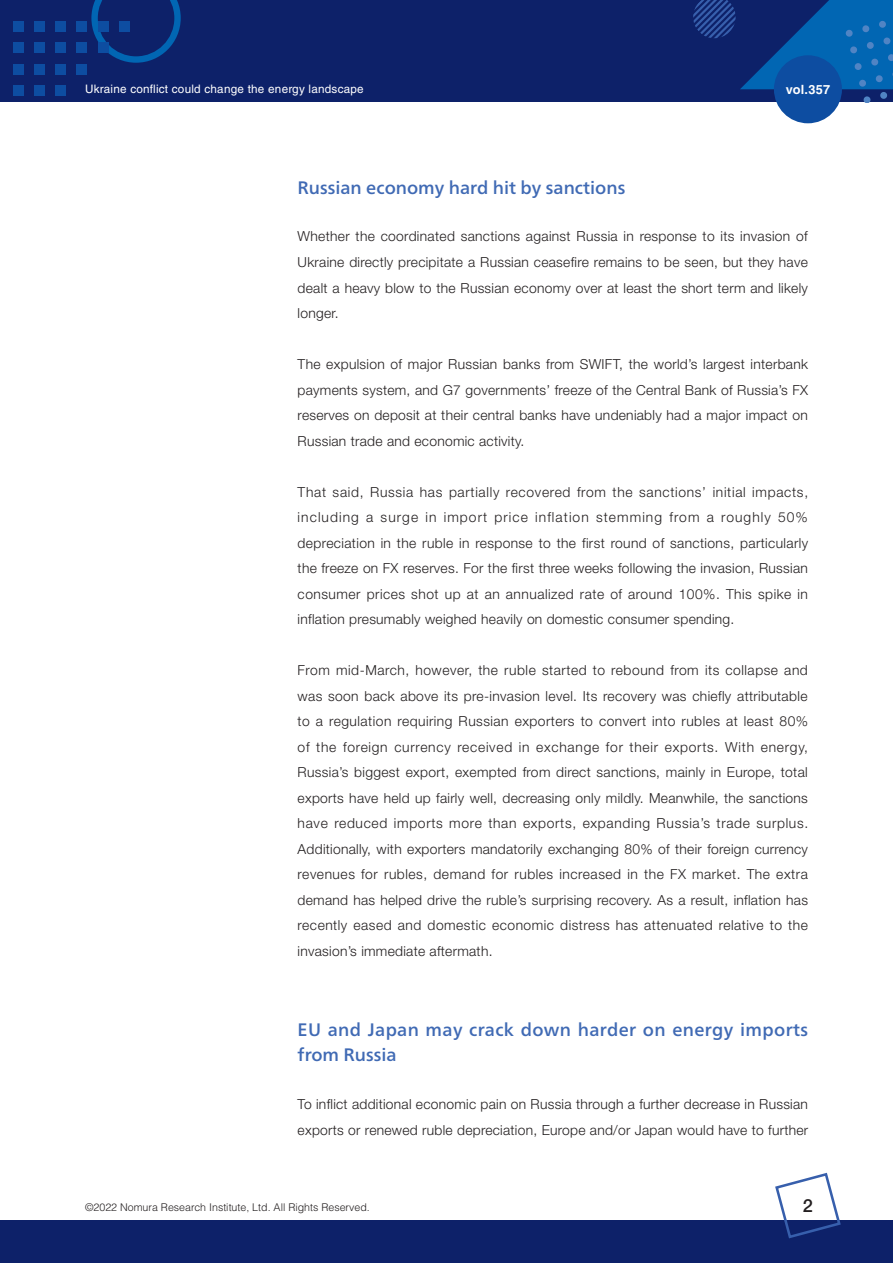
<style>
.page{position:relative;width:893px;height:1263px;background:#fff}
.page>*{position:absolute;margin:0;border:0;box-sizing:border-box;transform-origin:0 0}
.t1{font:500 18px/25.5px "Frutiger Neue LT Pro";letter-spacing:.02em;color:#406ab4}
.t2{font:500 18px "Frutiger Neue LT Pro";color:#406ab4}
.t3{font:500 18px "Helvetica Neue";color:#231f20}
.t4{font:300 13.8px/25.5px "Helvetica Neue";letter-spacing:.02em;color:#231f20;text-align:justify}
.t5{font:700 12.75px "Helvetica LT Std";letter-spacing:.02em;color:#fff}
.t6{font:11.7px "Helvetica LT Std";letter-spacing:.02em;color:#fff}
.t7{font:300 10.65px "Helvetica LT Std";color:#231f20}
</style>
<div class="page">
<div style="left:0;top:0;width:893px;height:102px;background:#0d2169"></div>
<svg style="left:91px;top:0;width:90px;height:63px"></svg>
<svg style="left:693px;top:0;width:200px;height:102px"></svg>
<div style="left:13px;top:21px;width:10px;height:11px;background:#0d4da1"></div>
<div style="left:34px;top:21px;width:11px;height:11px;background:#0d4da1"></div>
<div style="left:55px;top:21px;width:11px;height:11px;background:#0d4da1"></div>
<div style="left:77px;top:21px;width:10px;height:11px;background:#0d4da1"></div>
<div style="left:98px;top:21px;width:10px;height:11px;background:#0d4da1"></div>
<div style="left:119px;top:21px;width:11px;height:11px;background:#0d4da1"></div>
<div style="left:13px;top:43px;width:10px;height:10px;background:#0d4da1"></div>
<div style="left:34px;top:43px;width:11px;height:10px;background:#0d4da1"></div>
<div style="left:55px;top:43px;width:11px;height:10px;background:#0d4da1"></div>
<div style="left:77px;top:43px;width:10px;height:10px;background:#0d4da1"></div>
<div style="left:98px;top:43px;width:10px;height:10px;background:#0d4da1"></div>
<div style="left:13px;top:64px;width:10px;height:10px;background:#0d4da1"></div>
<div style="left:34px;top:64px;width:11px;height:10px;background:#0d4da1"></div>
<div style="left:55px;top:64px;width:11px;height:10px;background:#0d4da1"></div>
<div style="left:77px;top:64px;width:10px;height:10px;background:#0d4da1"></div>
<div style="left:13px;top:85px;width:10px;height:11px;background:#0d4da1"></div>
<div style="left:34px;top:85px;width:11px;height:11px;background:#0d4da1"></div>
<div style="left:55px;top:85px;width:11px;height:11px;background:#0d4da1"></div>
<div style="left:0;top:1220px;width:893px;height:43px;background:#0d2169"></div>
<svg style="left:775px;top:1172px;width:66px;height:67px"></svg>
<div style="left:774px;top:55px;width:68px;height:68px;background:#0d4da1;border-radius:50%"></div>
<p class="t6" style="left:85px;top:82px;width:280px">Ukraine conflict could change the energy landscape</p>
<p class="t5" style="left:786px;top:81px;width:46px">vol.357</p>
<h1 class="t2" style="left:298px;top:177px;width:329px">Russian economy hard hit by sanctions</h1>
<p class="t4" style="left:298px;top:224px;width:512px">Whether the coordinated sanctions against Russia in response to its invasion of Ukraine directly precipitate a Russian ceasefire remains to be seen, but they have dealt a heavy blow to the Russian economy over at least the short term and likely longer.</p>
<p class="t4" style="left:298px;top:351px;width:512px">The expulsion of major Russian banks from SWIFT, the world’s largest interbank payments system, and G7 governments’ freeze of the Central Bank of Russia’s FX reserves on deposit at their central banks have undeniably had a major impact on Russian trade and economic activity.</p>
<p class="t4" style="left:298px;top:479px;width:512px">That said, Russia has partially recovered from the sanctions’ initial impacts, including a surge in import price inflation stemming from a roughly 50% depreciation in the ruble in response to the first round of sanctions, particularly the freeze on FX reserves. For the first three weeks following the invasion, Russian consumer prices shot up at an annualized rate of around 100%. This spike in inflation presumably weighed heavily on domestic consumer spending.</p>
<p class="t4" style="left:298px;top:657px;width:512px">From mid-March, however, the ruble started to rebound from its collapse and was soon back above its pre-invasion level. Its recovery was chiefly attributable to a regulation requiring Russian exporters to convert into rubles at least 80% of the foreign currency received in exchange for their exports. With energy, Russia’s biggest export, exempted from direct sanctions, mainly in Europe, total exports have held up fairly well, decreasing only mildly. Meanwhile, the sanctions have reduced imports more than exports, expanding Russia’s trade surplus.<br>Additionally, with exporters mandatorily exchanging 80% of their foreign currency revenues for rubles, demand for rubles increased in the FX market. The extra demand has helped drive the ruble’s surprising recovery. As a result, inflation has recently eased and domestic economic distress has attenuated relative to the invasion’s immediate aftermath.</p>
<h1 class="t1" style="left:298px;top:1017px;width:512px">EU and Japan may crack down harder on energy imports from Russia</h1>
<p class="t4" style="left:298px;top:1091px;width:512px">To inflict additional economic pain on Russia through a further decrease in Russian exports or renewed ruble depreciation, Europe and/or Japan would have to further</p>
<p class="t7" style="left:85px;top:1201px;width:286px">©2022 Nomura Research Institute, Ltd. All Rights Reserved.</p>
<h1 class="t3" style="left:803px;top:1194px;width:12px">2</h1>
</div>
